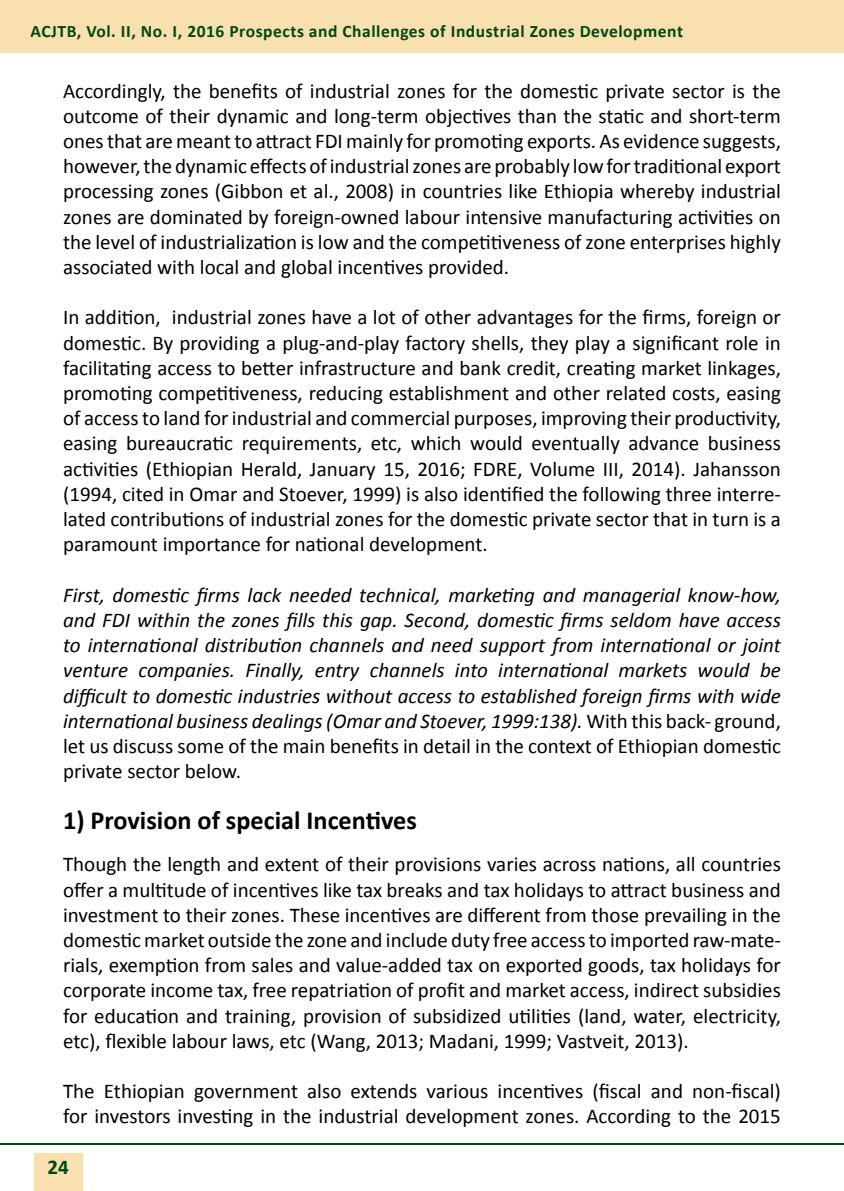
<style>
.page{position:relative;width:844px;height:1191px;background:#fff}
.page>*{position:absolute;margin:0;border:0;box-sizing:border-box;transform-origin:0 0}
.t1{font:700 26.25px "Calibri";color:#000}
.t2{font:21px/25.2px "Calibri";color:#000;text-align:justify}
.t3{font:italic 21px/25.2px "Calibri";color:#000;text-align:justify}
.t4{font:700 21px "Calibri";color:#004813}
.t5{font:700 17.5px "Calibri";letter-spacing:.03em;color:#004813}
.s1{font-style:normal}
</style>
<div class="page">
<div style="left:0;top:1px;width:843px;height:52px;background:#f9e1af"></div>
<hr style="left:0;top:1143px;width:843px;height:2px;background:#004813">
<div style="left:34px;top:1153px;width:48px;height:38px;background:#f9e1af"></div>
<p class="t5" style="left:30px;top:20px;width:654px">ACJTB, Vol. II, No. I, 2016 Prospects and Challenges of Industrial Zones Development</p>
<p class="t2" style="left:63px;top:78px;width:719px">Accordingly, the benefits of industrial zones for the domestic private sector is the outcome of their dynamic and long-term objectives than the static and short-term ones that are meant to attract FDI mainly for promoting exports. As evidence suggests, however, the dynamic effects of industrial zones are probably low for traditional export processing zones (Gibbon et al., 2008) in countries like Ethiopia whereby industrial zones are dominated by foreign-owned labour intensive manufacturing activities on the level of industrialization is low and the competitiveness of zone enterprises highly associated with local and global incentives provided.</p>
<p class="t2" style="left:63px;top:305px;width:719px">In addition, industrial zones have a lot of other advantages for the firms, foreign or domestic. By providing a plug-and-play factory shells, they play a significant role in facilitating access to better infrastructure and bank credit, creating market linkages, promoting competitiveness, reducing establishment and other related costs, easing of access to land for industrial and commercial purposes, improving their productivity, easing bureaucratic requirements, etc, which would eventually advance business activities (Ethiopian Herald, January 15, 2016; FDRE, Volume III, 2014). Jahansson (1994, cited in Omar and Stoever, 1999) is also identified the following three interre&shy;lated contributions of industrial zones for the domestic private sector that in turn is a paramount importance for national development.</p>
<p class="t3" style="left:63px;top:581px;width:719px">First, domestic firms lack needed technical, marketing and managerial know-how, and FDI within the zones fills this gap. Second, domestic firms seldom have access to international distribution channels and need support from international or joint venture companies. Finally, entry channels into international markets would be difficult to domestic industries without access to established foreign firms with wide international business dealings (Omar and Stoever, 1999:138). <span class="s1">With this back- ground, let us discuss some of the main benefits in detail in the context of Ethiopian domestic private sector below.</span></p>
<p class="t1" style="left:63px;top:803px;width:355px">1) Provision of special Incentives</p>
<p class="t2" style="left:63px;top:851px;width:719px">Though the length and extent of their provisions varies across nations, all countries offer a multitude of incentives like tax breaks and tax holidays to attract business and investment to their zones. These incentives are different from those prevailing in the domestic market outside the zone and include duty free access to imported raw-mate&shy;rials, exemption from sales and value-added tax on exported goods, tax holidays for corporate income tax, free repatriation of profit and market access, indirect subsidies for education and training, provision of subsidized utilities (land, water, electricity, etc), flexible labour laws, etc (Wang, 2013; Madani, 1999; Vastveit, 2013).</p>
<p class="t2" style="left:63px;top:1078px;width:719px">The Ethiopian government also extends various incentives (fiscal and non-fiscal) for investors investing in the industrial development zones. According to the 2015</p>
<p class="t4" style="left:48px;top:1153px;width:23px">24</p>
</div>
